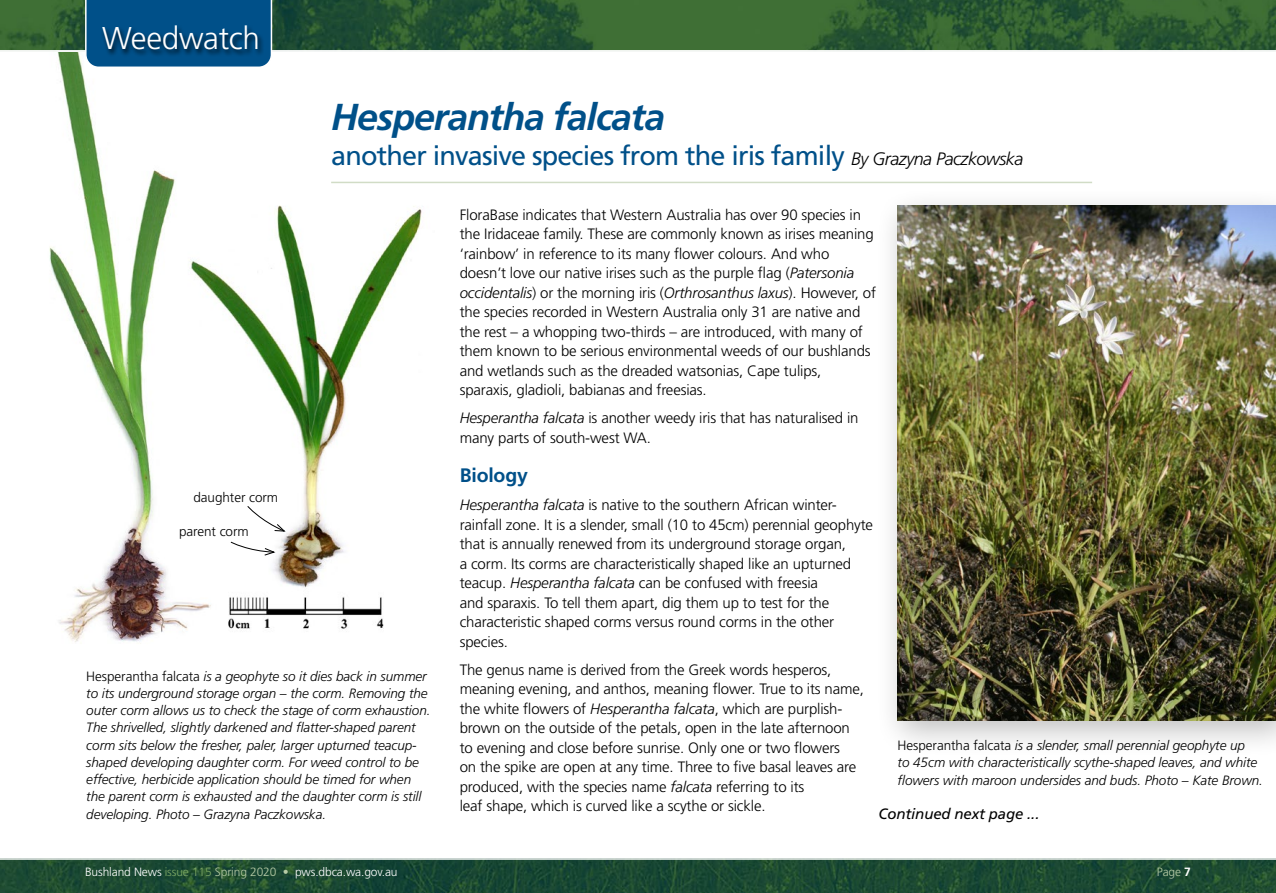
<style>
.page{position:relative;width:1276px;height:893px;background:#fff}
.page>*{position:absolute;margin:0;border:0;box-sizing:border-box;transform-origin:0 0}
.t1{font:italic 700 37.5px "Frutiger";letter-spacing:-.03em;color:#005089}
.t2{font:300 31.5px "Frutiger";letter-spacing:-.01em;color:#fff}
.t3{font:27px "Frutiger";letter-spacing:-.03em;color:#005089}
.t4{font:700 19.5px "Frutiger";letter-spacing:-.01em;color:#005089}
.t5{font:300 15px/19.5px "Frutiger";letter-spacing:-.01em;color:#000}
.t6{font:italic 15px "Frutiger";letter-spacing:-.01em;color:#000}
.t7{font:italic 300 13.5px/17.2px "Frutiger";letter-spacing:-.005em;color:#000}
.t8{font:300 13.5px "Frutiger";letter-spacing:-.005em;color:#000}
.t9{font:300 12px "Frutiger";letter-spacing:-.01em;color:#fff}
.t10{font:300 12px "Frutiger";color:#b7cba7}
.s1{font-weight:300;font-style:italic;font-size:18px;color:#000}
.s2{font-style:normal}
.s3{font-style:italic}
.s4{color:#7ca765}
.s5{color:#b7cba7}
.s6{font-weight:700;color:#fff}
</style>
<div class="page">
<img style="left:49px;top:52px;width:385px;height:590px">
<img style="left:0;top:860px;width:1276px;height:33px">
<img style="left:0;top:0;width:1276px;height:50px">
<hr style="left:331px;top:182px;width:761px;height:1px;background:#d1dcc6">
<svg style="left:84px;top:0;width:189px;height:69px;background:#196193"></svg>
<div style="left:101px;top:25px;width:163px;height:33px;background:#000;opacity:.75"></div>
<div style="left:874px;top:187px;width:402px;height:571px;background:#000;opacity:.25"></div>
<img style="left:897px;top:205px;width:378px;height:515px">
<svg style="left:230px;top:541px;width:46px;height:15px"></svg>
<svg style="left:247px;top:505px;width:39px;height:27px"></svg>
<h2 class="t2" style="left:102px;top:20px;width:159px">Weedwatch</h2>
<h1 class="t1" style="left:331px;top:95px;width:336px">Hesperantha falcata</h1>
<h3 class="t3" style="left:331px;top:139px;width:693px">another invasive species from the iris family <span class="s1">By Grazyna Paczkowska</span></h3>
<p class="t8" style="left:193px;top:490px;width:86px">daughter corm</p>
<p class="t8" style="left:179px;top:524px;width:71px">parent corm</p>
<p class="t7" style="left:86px;top:667px;width:346px"><span class="s2">Hesperantha falcata</span> is a geophyte so it dies back in summer to its underground storage organ – the corm. Removing the outer corm allows us to check the stage of corm exhaustion.<br>The shrivelled, slightly darkened and flatter-shaped parent corm sits below the fresher, paler, larger upturned teacup&shy;shaped developing daughter corm. For weed control to be effective, herbicide application should be timed for when the parent corm is exhausted and the daughter corm is still developing. Photo – Grazyna Paczkowska.</p>
<p class="t5" style="left:460px;top:205px;width:418px">FloraBase indicates that Western Australia has over 90 species in the Iridaceae family. These are commonly known as irises meaning ‘rainbow’ in reference to its many flower colours. And who doesn’t love our native irises such as the purple flag (<span class="s3">Patersonia occidentalis</span>) or the morning iris (<span class="s3">Orthrosanthus laxus</span>). However, of the species recorded in Western Australia only 31 are native and the rest – a whopping two-thirds – are introduced, with many of them known to be serious environmental weeds of our bushlands and wetlands such as the dreaded watsonias, Cape tulips, sparaxis, gladioli, babianas and freesias.</p>
<p class="t5" style="left:460px;top:408px;width:400px"><span class="s3">Hesperantha falcata</span> is another weedy iris that has naturalised in many parts of south-west WA.</p>
<h3 class="t4" style="left:460px;top:464px;width:70px">Biology</h3>
<p class="t5" style="left:460px;top:495px;width:415px"><span class="s3">Hesperantha falcata</span> is native to the southern African winter&shy;rainfall zone. It is a slender, small (10 to 45cm) perennial geophyte that is annually renewed from its underground storage organ,<br>a corm. Its corms are characteristically shaped like an upturned teacup. <span class="s3">Hesperantha falcata</span> can be confused with freesia<br>and sparaxis. To tell them apart, dig them up to test for the characteristic shaped corms versus round corms in the other species.</p>
<p class="t5" style="left:460px;top:660px;width:406px">The genus name is derived from the Greek words hesperos, meaning evening, and anthos, meaning flower. True to its name, the white flowers of <span class="s3">Hesperantha falcata</span>, which are purplish&shy;brown on the outside of the petals, open in the late afternoon to evening and close before sunrise. Only one or two flowers<br>on the spike are open at any time. Three to five basal leaves are produced, with the species name <span class="s3">falcata</span> referring to its<br>leaf shape, which is curved like a scythe or sickle.</p>
<p class="t7" style="left:897px;top:737px;width:367px"><span class="s2">Hesperantha falcata</span> is a slender, small perennial geophyte up<br>to 45cm with characteristically scythe-shaped leaves, and white flowers with maroon undersides and buds. Photo – Kate Brown.</p>
<p class="t6" style="left:878px;top:805px;width:162px">Continued next page ...</p>
<p class="t9" style="left:85px;top:865px;width:314px">Bushland News <span class="s4">issue 115</span> <span class="s5">Spring 2020 •</span> pws.dbca.wa.gov.au</p>
<p class="t10" style="left:1156px;top:865px;width:36px">Page <span class="s6">7</span></p>
</div>
